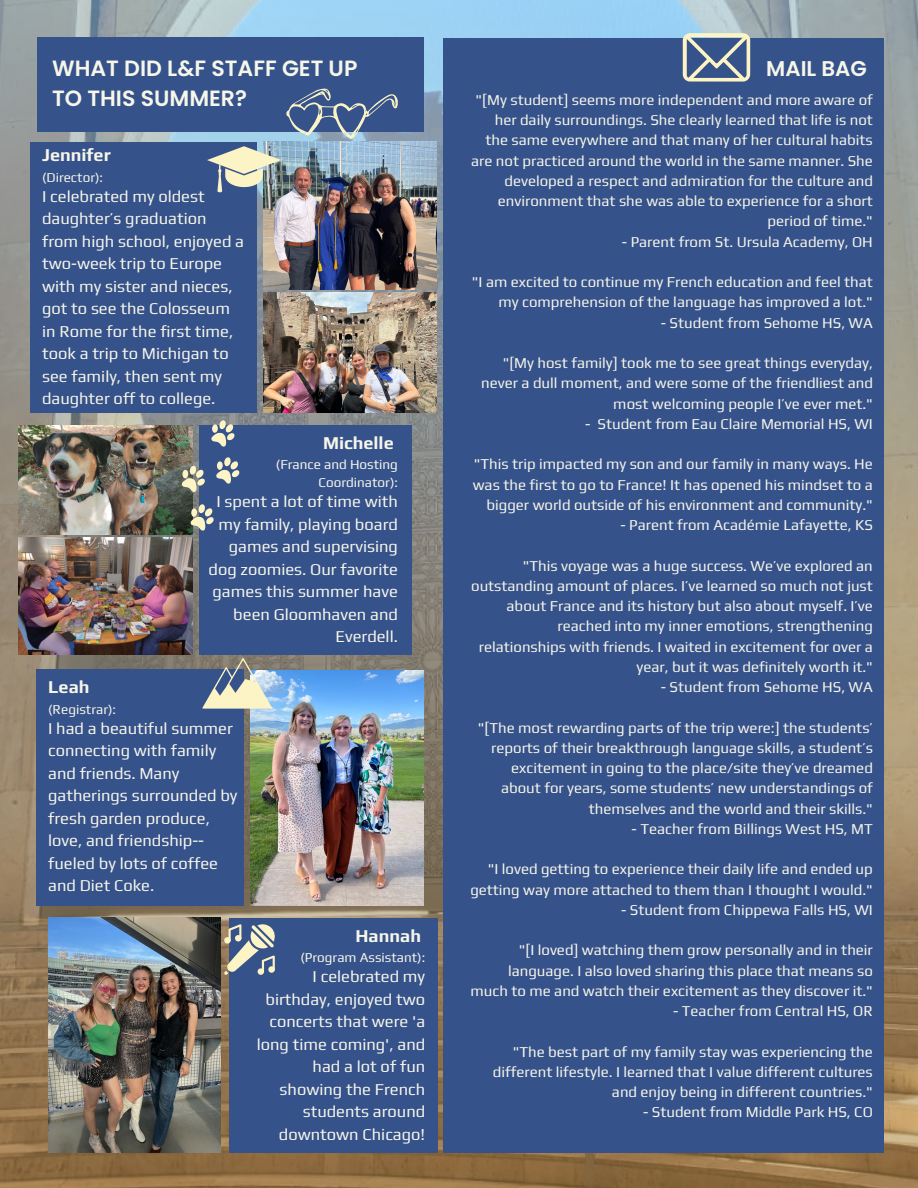
<style>
.page{position:relative;width:918px;height:1188px;background:#fff}
.page>*{position:absolute;margin:0;border:0;box-sizing:border-box;transform-origin:0 0}
.t1{font:600 22.05px/30.2px "Poppins";color:#f6f6e9}
.t2{font:600 21.3px "Poppins";color:#f6f6e9}
.t3{font:700 18px "Play";color:#f6f6e9}
.t4{font:16.5px/22.5px "Play";color:#f6f6e9}
.t5{font:15px/20.2px "Play";color:#f6f6e9;text-align:right}
.t6{font:13.5px/18px "Play";color:#f6f6e9;text-align:right}
</style>
<div class="page">
<img style="left:0;top:0;width:918px;height:1188px">
<div style="left:443px;top:38px;width:440px;height:1115px;background:#36528b"></div>
<svg style="left:683px;top:33px;width:67px;height:49px"></svg>
<div style="left:37px;top:38px;width:386px;height:94px;background:#36528b"></div>
<div style="left:30px;top:142px;width:227px;height:271px;background:#36528b"></div>
<div style="left:200px;top:425px;width:212px;height:230px;background:#36528b"></div>
<div style="left:37px;top:669px;width:207px;height:236px;background:#36528b"></div>
<div style="left:229px;top:918px;width:209px;height:235px;background:#36528b"></div>
<img style="left:48px;top:918px;width:172px;height:235px">
<img style="left:19px;top:425px;width:173px;height:109px">
<svg style="left:286px;top:88px;width:112px;height:51px"></svg>
<svg style="left:224px;top:923px;width:51px;height:52px"></svg>
<img style="left:19px;top:538px;width:173px;height:117px">
<img style="left:264px;top:142px;width:173px;height:147px">
<svg style="left:207px;top:146px;width:74px;height:46px"></svg>
<img style="left:263px;top:292px;width:174px;height:120px">
<img style="left:250px;top:670px;width:173px;height:235px">
<svg style="left:202px;top:658px;width:70px;height:51px"></svg>
<svg style="left:176px;top:417px;width:68px;height:78px"></svg>
<svg style="left:185px;top:501px;width:29px;height:32px"></svg>
<p class="t1" style="left:52px;top:53px;width:307px">WHAT DID L&amp;F STAFF GET UP<br>TO THIS SUMMER?</p>
<p class="t3" style="left:42px;top:145px;width:70px">Jennifer</p>
<p class="t6" style="left:42px;top:168px;width:62px">(Director):</p>
<p class="t4" style="left:42px;top:185px;width:204px">I celebrated my oldest daughter’s graduation from high school, enjoyed a two-week trip to Europe with my sister and nieces, got to see the Colosseum in Rome for the first time, took a trip to Michigan to see family, then sent my daughter off to college.</p>
<p class="t3" style="left:323px;top:432px;width:72px">Michelle</p>
<p class="t6" style="left:276px;top:455px;width:124px">(France and Hosting<br>Coordinator):</p>
<p class="t4" style="left:209px;top:490px;width:191px;text-align:right">I spent a lot of time with my family, playing board games and supervising dog zoomies. Our favorite games this summer have been Gloomhaven and<br>Everdell.</p>
<p class="t3" style="left:48px;top:677px;width:43px">Leah</p>
<p class="t6" style="left:48px;top:700px;width:69px">(Registrar):</p>
<p class="t4" style="left:48px;top:717px;width:191px">I had a beautiful summer connecting with family and friends. Many gatherings surrounded by fresh garden produce, love, and friendship-- fueled by lots of coffee and Diet Coke.</p>
<p class="t3" style="left:356px;top:925px;width:67px">Hannah</p>
<p class="t6" style="left:300px;top:948px;width:126px">(Program Assistant):</p>
<p class="t4" style="left:257px;top:965px;width:170px;text-align:right">I celebrated my birthday, enjoyed two concerts that were 'a long time coming', and had a lot of fun showing the French students around downtown Chicago!</p>
<p class="t2" style="left:766px;top:53px;width:102px">MAIL BAG</p>
<p class="t5" style="left:471px;top:89px;width:403px">"[My student] seems more independent and more aware of her daily surroundings. She clearly learned that life is not the same everywhere and that many of her cultural habits are not practiced around the world in the same manner. She developed a respect and admiration for the culture and environment that she was able to experience for a short period of time."</p>
<p class="t5" style="left:622px;top:231px;width:253px">- Parent from St. Ursula Academy, OH</p>
<p class="t5" style="left:472px;top:272px;width:402px">"I am excited to continue my French education and feel that my comprehension of the language has improved a lot."</p>
<p class="t5" style="left:661px;top:312px;width:214px">- Student from Sehome HS, WA</p>
<p class="t5" style="left:481px;top:353px;width:393px">"[My host family] took me to see great things everyday, never a dull moment, and were some of the friendliest and most welcoming people I’ve ever met."</p>
<p class="t5" style="left:585px;top:413px;width:289px">- Student from Eau Claire Memorial HS, WI</p>
<p class="t5" style="left:473px;top:454px;width:402px">"This trip impacted my son and our family in many ways. He was the first to go to France! It has opened his mindset to a bigger world outside of his environment and community."</p>
<p class="t5" style="left:620px;top:515px;width:254px">- Parent from Académie Lafayette, KS</p>
<p class="t5" style="left:471px;top:555px;width:403px">"This voyage was a huge success. We’ve explored an outstanding amount of places. I’ve learned so much not just about France and its history but also about myself. I’ve reached into my inner emotions, strengthening relationships with friends. I waited in excitement for over a year, but it was definitely worth it."</p>
<p class="t5" style="left:661px;top:677px;width:214px">- Student from Sehome HS, WA</p>
<p class="t5" style="left:478px;top:717px;width:397px">"[The most rewarding parts of the trip were:] the students’ reports of their breakthrough language skills, a student’s excitement in going to the place/site they’ve dreamed about for years, some students’ new understandings of themselves and the world and their skills."</p>
<p class="t5" style="left:632px;top:818px;width:243px">- Teacher from Billings West HS, MT</p>
<p class="t5" style="left:470px;top:859px;width:404px">"I loved getting to experience their daily life and ended up getting way more attached to them than I thought I would."</p>
<p class="t5" style="left:621px;top:899px;width:253px">- Student from Chippewa Falls HS, WI</p>
<p class="t5" style="left:471px;top:940px;width:404px">"[I loved] watching them grow personally and in their language. I also loved sharing this place that means so much to me and watch their excitement as they discover it."</p>
<p class="t5" style="left:673px;top:1001px;width:201px">- Teacher from Central HS, OR</p>
<p class="t5" style="left:493px;top:1041px;width:382px">"The best part of my family stay was experiencing the different lifestyle. I learned that I value different cultures and enjoy being in different countries."</p>
<p class="t5" style="left:643px;top:1102px;width:231px">- Student from Middle Park HS, CO</p>
</div>
